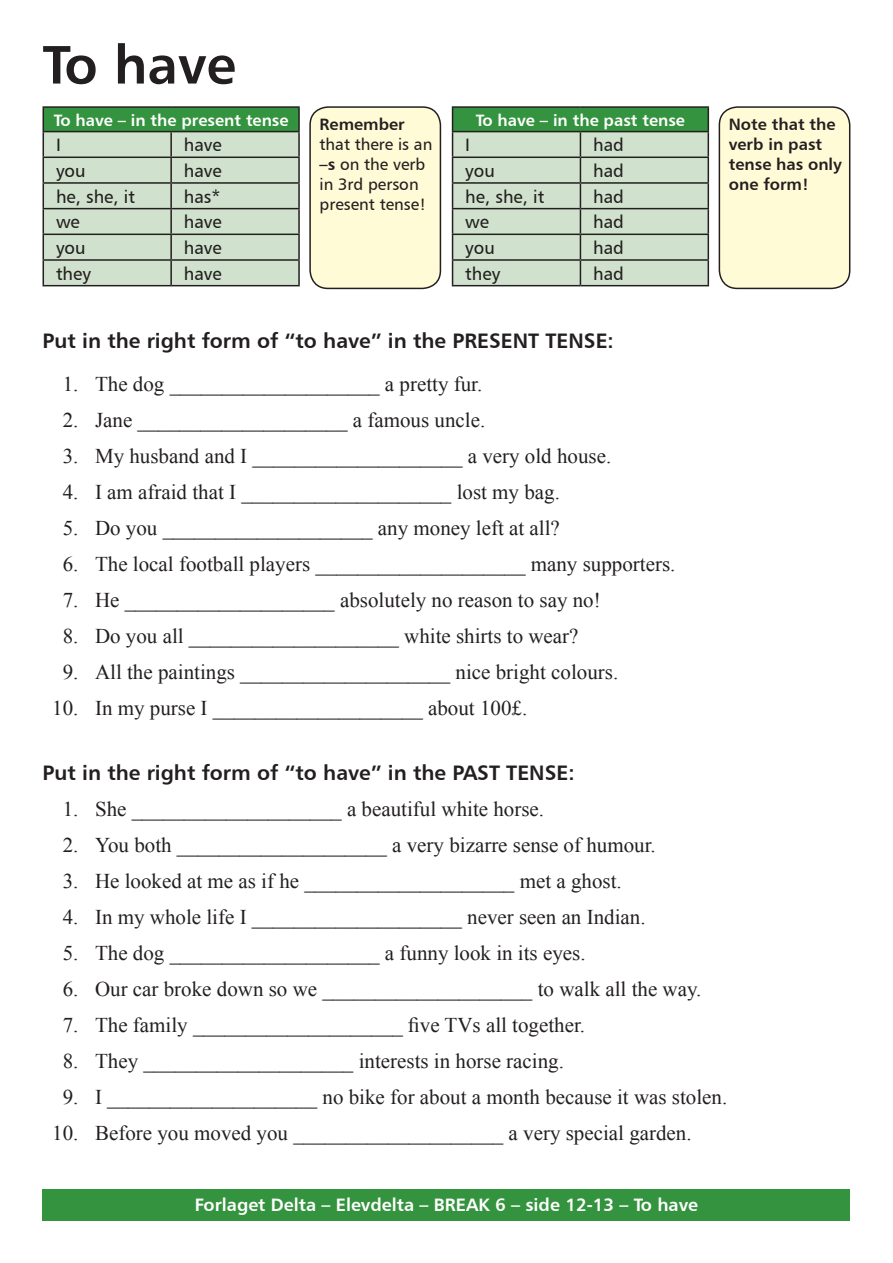
<style>
.page{position:relative;width:893px;height:1263px;background:#fff}
.page>*{position:absolute;margin:0;border:0;box-sizing:border-box;transform-origin:0 0}
.t1{font:54px "Humanist 777 BT Bold B";color:#231f20}
.t2{font:21px "Times New Roman";color:#231f20}
.t3{font:21px "Humanist 777 BT Bold B";color:#231f20}
.t4{font:18px "Humanist 777 BT Roman B";color:#231f20}
.t5{font:18px "Humanist 777 BT Bold B";color:#fff}
.t6{font:16.5px/19.8px "Humanist 777 BT Roman B";color:#231f20}
.t7{font:16.5px "Humanist 777 BT Bold B";color:#fff}
.t8{font:16.5px/19.8px "Humanist 777 BT Bold B";color:#231f20}
.s1{font-family:"Humanist 777 BT Bold B"}
</style>
<div class="page">
<div style="left:43px;top:1188px;width:807px;height:32px;background:#34933e"></div>
<hr style="left:43px;top:106px;width:128px;height:2px;background:#231f20">
<hr style="left:171px;top:106px;width:129px;height:2px;background:#231f20">
<hr style="left:298px;top:108px;width:2px;height:23px;background:#231f20">
<hr style="left:171px;top:131px;width:129px;height:1px;background:#231f20">
<hr style="left:298px;top:132px;width:2px;height:25px;background:#231f20">
<hr style="left:171px;top:157px;width:129px;height:1px;background:#231f20">
<hr style="left:298px;top:158px;width:2px;height:24px;background:#231f20">
<hr style="left:171px;top:182px;width:129px;height:2px;background:#231f20">
<hr style="left:298px;top:184px;width:2px;height:24px;background:#231f20">
<hr style="left:171px;top:208px;width:129px;height:1px;background:#231f20">
<hr style="left:298px;top:209px;width:2px;height:25px;background:#231f20">
<hr style="left:171px;top:234px;width:129px;height:1px;background:#231f20">
<hr style="left:298px;top:235px;width:2px;height:24px;background:#231f20">
<svg style="left:43px;top:108px;width:256px;height:177px;background:#b2ccb0"></svg>
<hr style="left:171px;top:259px;width:129px;height:2px;background:#231f20">
<hr style="left:170px;top:261px;width:2px;height:24px;background:#231f20">
<hr style="left:298px;top:261px;width:2px;height:24px;background:#231f20">
<hr style="left:43px;top:285px;width:128px;height:1px;background:#231f20">
<hr style="left:171px;top:285px;width:129px;height:1px;background:#231f20">
<hr style="left:452px;top:106px;width:128px;height:2px;background:#231f20">
<hr style="left:580px;top:106px;width:129px;height:2px;background:#231f20">
<svg style="left:452px;top:108px;width:257px;height:177px;background:#b0caaf"></svg>
<hr style="left:452px;top:285px;width:128px;height:1px;background:#231f20">
<hr style="left:580px;top:285px;width:129px;height:1px;background:#231f20">
<div style="left:310px;top:107px;width:130px;height:181px;background:#fffbd6;border-radius:18px"></div>
<div style="left:309px;top:106px;width:132px;height:183px;border:2px solid #231f20;border-radius:18px"></div>
<div style="left:719px;top:107px;width:131px;height:181px;background:#fffbd6;border-radius:18px"></div>
<div style="left:719px;top:106px;width:131px;height:183px;border:2px solid #231f20;border-radius:18px"></div>
<p class="t1" style="left:43px;top:31px;width:195px">To have</p>
<p class="t7" style="left:54px;top:109px;width:236px">To have – in the present tense</p>
<p class="t4" style="left:56px;top:134px;width:6px">I</p>
<p class="t4" style="left:184px;top:134px;width:39px">have</p>
<p class="t4" style="left:56px;top:159px;width:31px">you</p>
<p class="t4" style="left:184px;top:159px;width:39px">have</p>
<p class="t4" style="left:56px;top:185px;width:80px">he, she, it</p>
<p class="t4" style="left:184px;top:185px;width:38px">has*</p>
<p class="t4" style="left:56px;top:211px;width:25px">we</p>
<p class="t4" style="left:184px;top:211px;width:39px">have</p>
<p class="t4" style="left:56px;top:237px;width:31px">you</p>
<p class="t4" style="left:184px;top:237px;width:39px">have</p>
<p class="t4" style="left:56px;top:262px;width:36px">they</p>
<p class="t4" style="left:184px;top:262px;width:39px">have</p>
<p class="t6" style="left:320px;top:114px;width:114px"><span class="s1">Remember </span>that there is an</p>
<p class="t6" style="left:320px;top:154px;width:108px"><span class="s1">–s</span> on the verb in 3rd person present tense!</p>
<p class="t7" style="left:476px;top:109px;width:211px">To have – in the past tense</p>
<p class="t4" style="left:465px;top:134px;width:6px">I</p>
<p class="t4" style="left:593px;top:134px;width:32px">had</p>
<p class="t4" style="left:465px;top:159px;width:31px">you</p>
<p class="t4" style="left:593px;top:159px;width:32px">had</p>
<p class="t4" style="left:465px;top:185px;width:80px">he, she, it</p>
<p class="t4" style="left:593px;top:185px;width:32px">had</p>
<p class="t4" style="left:465px;top:211px;width:25px">we</p>
<p class="t4" style="left:593px;top:211px;width:32px">had</p>
<p class="t4" style="left:465px;top:237px;width:31px">you</p>
<p class="t4" style="left:593px;top:237px;width:32px">had</p>
<p class="t4" style="left:465px;top:262px;width:36px">they</p>
<p class="t4" style="left:593px;top:262px;width:32px">had</p>
<p class="t3" style="left:43px;top:327px;width:573px">Put in the right form of “to have” in the PRESENT TENSE:</p>
<p class="t2" style="left:63px;top:370px;width:421px">1. The dog ____________________ a pretty fur.</p>
<p class="t2" style="left:63px;top:406px;width:424px">2. Jane ____________________ a famous uncle.</p>
<p class="t2" style="left:63px;top:442px;width:550px">3. My husband and I ____________________ a very old house.</p>
<p class="t2" style="left:63px;top:478px;width:499px">4. I am afraid that I ____________________ lost my bag.</p>
<p class="t2" style="left:63px;top:514px;width:499px">5. Do you ____________________ any money left at all?</p>
<p class="t2" style="left:63px;top:550px;width:614px">6. The local football players ____________________ many supporters.</p>
<p class="t2" style="left:63px;top:586px;width:539px">7. He ____________________ absolutely no reason to say no!</p>
<p class="t2" style="left:63px;top:622px;width:517px">8. Do you all ____________________ white shirts to wear?</p>
<p class="t2" style="left:63px;top:658px;width:557px">9. All the paintings ____________________ nice bright colours.</p>
<p class="t2" style="left:52px;top:694px;width:476px">10. In my purse I ____________________ about 100£.</p>
<p class="t8" style="left:729px;top:114px;width:115px">Note that the verb in past tense has only one form!</p>
<p class="t3" style="left:43px;top:759px;width:534px">Put in the right form of “to have” in the PAST TENSE:</p>
<p class="t2" style="left:63px;top:794px;width:483px">1. She ____________________ a beautiful white horse.</p>
<p class="t2" style="left:63px;top:830px;width:594px">2. You both ____________________ a very bizarre sense of humour.</p>
<p class="t2" style="left:63px;top:866px;width:560px">3. He looked at me as if he ____________________ met a ghost.</p>
<p class="t2" style="left:63px;top:902px;width:584px">4. In my whole life I ____________________ never seen an Indian.</p>
<p class="t2" style="left:63px;top:938px;width:524px">5. The dog ____________________ a funny look in its eyes.</p>
<p class="t2" style="left:63px;top:974px;width:640px">6. Our car broke down so we ____________________ to walk all the way.</p>
<p class="t2" style="left:63px;top:1010px;width:524px">7. The family ____________________ five TVs all together.</p>
<p class="t2" style="left:63px;top:1046px;width:503px">8. They ____________________ interests in horse racing.</p>
<p class="t2" style="left:63px;top:1082px;width:666px">9. I ____________________ no bike for about a month because it was stolen.</p>
<p class="t2" style="left:52px;top:1118px;width:641px">10. Before you moved you ____________________ a very special garden.</p>
<p class="t5" style="left:195px;top:1193px;width:505px">Forlaget Delta – Elevdelta – BREAK 6 – side 12-13 – To have</p>
</div>
